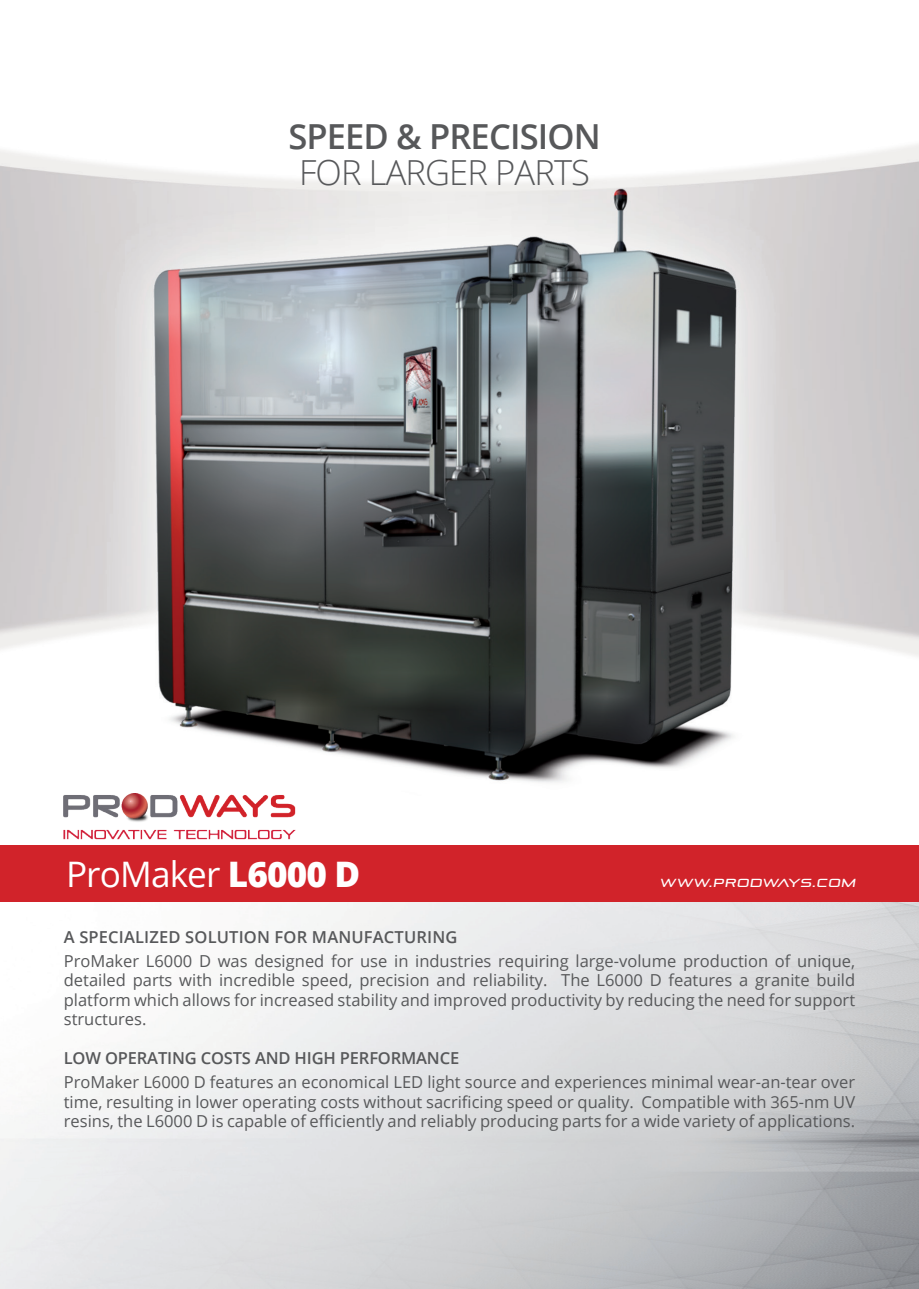
<style>
.page{position:relative;width:919px;height:1289px;background:#fff}
.page>*{position:absolute;margin:0;border:0;box-sizing:border-box;transform-origin:0 0}
.t1{font:35.1px "Open Sans";letter-spacing:-.025em;color:#fff}
.t2{font:600 34.5px "Open Sans";letter-spacing:-.025em;color:#57585a}
.t3{font:300 34.5px "Open Sans";letter-spacing:-.025em;color:#57585a}
.t4{font:16.5px/19.5px "Open Sans";color:#57585a;text-align:justify}
.t5{font:600 16.5px "Open Sans";letter-spacing:.01em;color:#57585a}
.t6{font:600 16.5px "Open Sans";letter-spacing:-.01em;color:#57585a}
.t7{font:italic 11.7px "Pirulen Rg";color:#fff}
.s1{font-weight:800}
</style>
<div class="page">
<img style="left:0;top:901px;width:918px;height:387px">
<img style="left:0;top:144px;width:918px;height:696px">
<div style="left:0;top:845px;width:918px;height:56px;background:#d1232a"></div>
<img style="left:64px;top:793px;width:231px;height:47px">
<h2 class="t2" style="left:288px;top:113px;width:314px">SPEED &amp; PRECISION</h2>
<h2 class="t3" style="left:299px;top:149px;width:292px">FOR LARGER PARTS</h2>
<h1 class="t1" style="left:66px;top:850px;width:296px">ProMaker <span class="s1">L6000 D</span></h1>
<p class="t7" style="left:660px;top:876px;width:199px">WWW.PRODWAYS.COM</p>
<p class="t5" style="left:64px;top:925px;width:395px">A SPECIALIZED SOLUTION FOR MANUFACTURING</p>
<p class="t4" style="left:64px;top:950px;width:792px">ProMaker L6000 D was designed for use in industries requiring large-volume production of unique, detailed parts with incredible speed, precision and reliability. The L6000 D features a granite build platform which allows for increased stability and improved productivity by reducing the need for support structures.</p>
<p class="t6" style="left:64px;top:1046px;width:397px">LOW OPERATING COSTS AND HIGH PERFORMANCE</p>
<p class="t4" style="left:64px;top:1071px;width:792px">ProMaker L6000 D features an economical LED light source and experiences minimal wear-an-tear over time, resulting in lower operating costs without sacrificing speed or quality. Compatible with 365-nm UV resins, the L6000 D is capable of efficiently and reliably producing parts for a wide variety of applications.</p>
</div>
